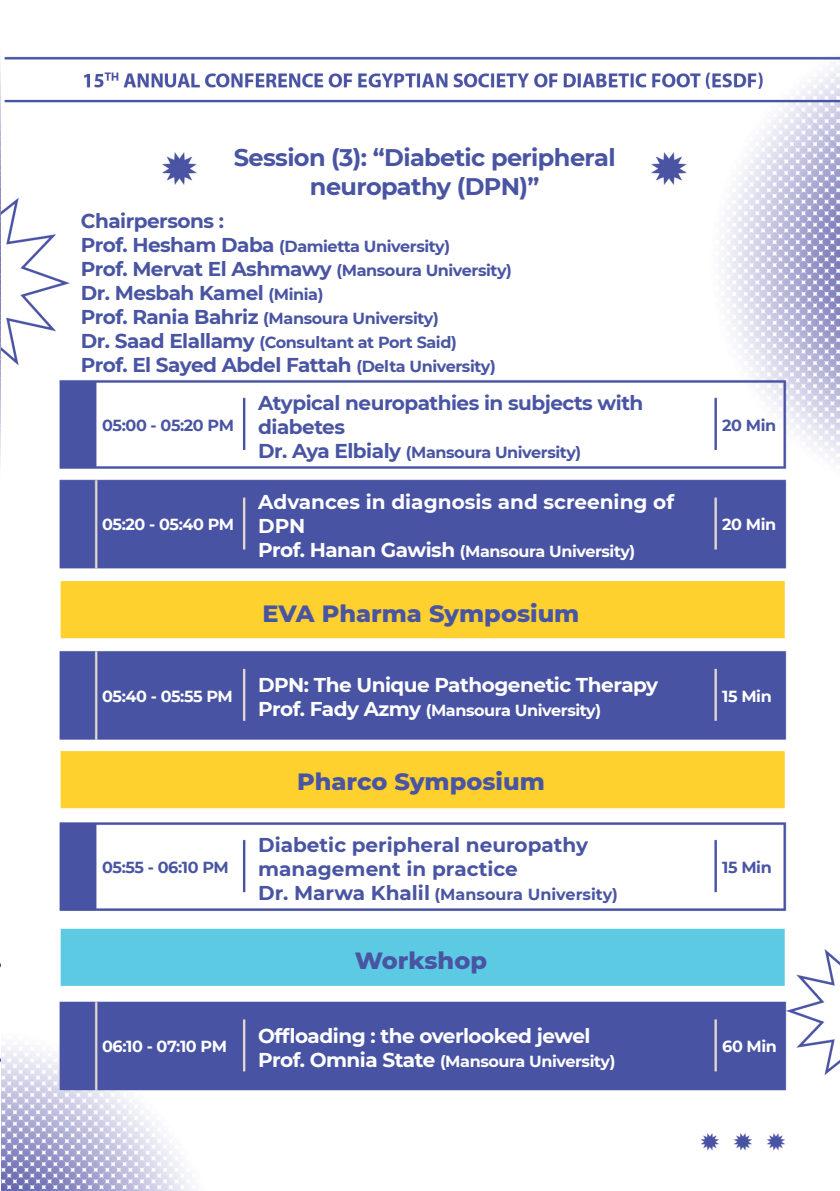
<style>
.page{position:relative;width:840px;height:1191px;background:#fff}
.page>*{position:absolute;margin:0;border:0;box-sizing:border-box;transform-origin:0 0}
.t1{font:700 24px "Montserrat";letter-spacing:-.025em;color:#4955a3}
.t2{font:800 24px "Montserrat";color:#4955a3}
.t3{font:700 20px "Montserrat";letter-spacing:-.025em;color:#4955a3}
.t4{font:700 20px "Montserrat";letter-spacing:-.025em;color:#fff}
.t5{font:700 20px "Montserrat";color:#4955a3}
.t6{font:700 20px/24px "Montserrat";color:#fff}
.t7{font:700 16px "Montserrat";letter-spacing:-.025em;color:#4955a3}
.t8{font:700 16px "Montserrat";letter-spacing:-.025em;color:#fff}
.t9{font:700 16px "Montserrat";color:#4955a3}
.s1{font-size:20px}
.s2{font-size:16px}
</style>
<div class="page">
<img style="left:0;top:0;width:1px;height:1191px">
<img style="left:1px;top:56px;width:838px;height:1135px">
<img style="left:162px;top:152px;width:34px;height:32px">
<img style="left:651px;top:152px;width:34px;height:32px">
<p class="t1" style="left:233px;top:140px;width:383px">Session (3): “Diabetic peripheral</p>
<p class="t1" style="left:310px;top:169px;width:231px">neuropathy (DPN)”</p>
<p class="t3" style="left:81px;top:206px;width:144px">Chairpersons :</p>
<p class="t7" style="left:81px;top:234px;width:370px"><span class="s1">Prof. Hesham Daba</span> (Damietta University)</p>
<p class="t3" style="left:81px;top:254px;width:432px">Prof. Mervat El Ashmawy <span class="s2">(Mansoura University)</span></p>
<p class="t3" style="left:81px;top:278px;width:244px">Dr. Mesbah Kamel <span class="s2">(Minia)</span></p>
<p class="t7" style="left:81px;top:306px;width:359px"><span class="s1">Prof. Rania Bahriz</span> (Mansoura University)</p>
<p class="t7" style="left:81px;top:330px;width:377px"><span class="s1">Dr. Saad Elallamy</span> (Consultant at Port Said)</p>
<p class="t3" style="left:81px;top:350px;width:416px">Prof. El Sayed Abdel Fattah <span class="s2">(Delta University)</span></p>
<p class="t7" style="left:102px;top:414px;width:133px">05:00 - 05:20 PM</p>
<p class="t8" style="left:102px;top:513px;width:133px">05:20 - 05:40 PM</p>
<p class="t8" style="left:102px;top:684px;width:132px">05:40 - 05:55 PM</p>
<p class="t7" style="left:102px;top:856px;width:128px">05:55 - 06:10 PM</p>
<p class="t8" style="left:102px;top:1034px;width:126px">06:10 - 07:10 PM</p>
<p class="t3" style="left:258px;top:388px;width:386px">Atypical neuropathies in subjects with</p>
<p class="t3" style="left:258px;top:412px;width:88px">diabetes</p>
<p class="t7" style="left:258px;top:440px;width:324px"><span class="s1">Dr. Aya Elbialy</span> (Mansoura University)</p>
<p class="t6" style="left:258px;top:489px;width:417px">Advances in diagnosis and screening of<br>DPN</p>
<p class="t8" style="left:258px;top:539px;width:378px"><span class="s1">Prof. Hanan Gawish</span> (Mansoura University)</p>
<p class="t2" style="left:262px;top:595px;width:318px">EVA Pharma Symposium</p>
<p class="t4" style="left:258px;top:671px;width:401px">DPN: The Unique Pathogenetic Therapy</p>
<p class="t8" style="left:258px;top:699px;width:344px"><span class="s1">Prof. Fady Azmy</span> (Mansoura University)</p>
<p class="t2" style="left:297px;top:764px;width:249px">Pharco Symposium</p>
<p class="t5" style="left:258px;top:830px;width:331px">Diabetic peripheral neuropathy</p>
<p class="t5" style="left:258px;top:854px;width:261px">management in practice</p>
<p class="t9" style="left:258px;top:882px;width:361px"><span class="s1">Dr. Marwa Khalil</span> (Mansoura University)</p>
<p class="t2" style="left:354px;top:943px;width:134px">Workshop</p>
<p class="t4" style="left:258px;top:1021px;width:333px">Offloading : the overlooked jewel</p>
<p class="t8" style="left:258px;top:1049px;width:358px"><span class="s1">Prof. Omnia State</span> (Mansoura University)</p>
<p class="t7" style="left:721px;top:414px;width:55px">20 Min</p>
<p class="t8" style="left:721px;top:513px;width:55px">20 Min</p>
<p class="t8" style="left:721px;top:684px;width:51px">15 Min</p>
<p class="t7" style="left:721px;top:856px;width:51px">15 Min</p>
<p class="t8" style="left:721px;top:1034px;width:56px">60 Min</p>
</div>
